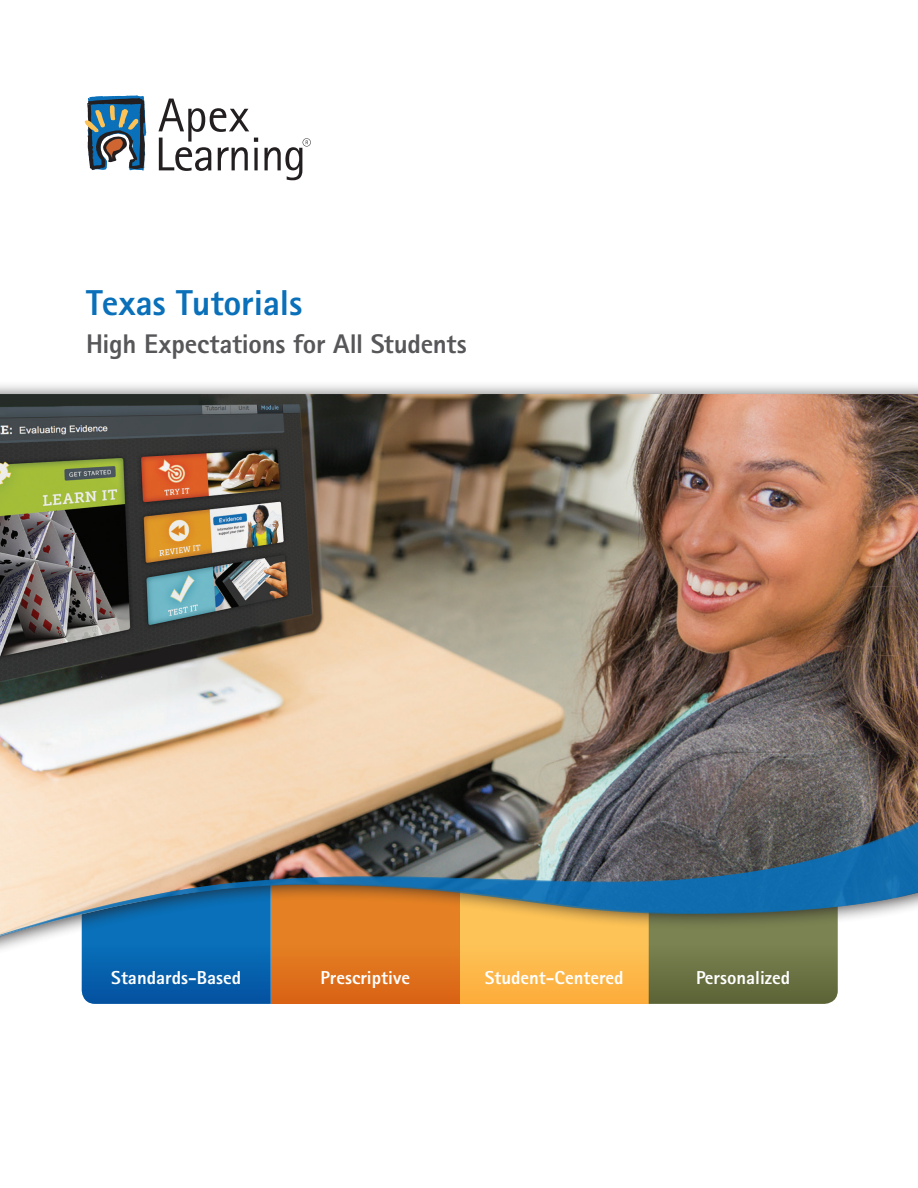
<style>
.page{position:relative;width:918px;height:1188px;background:#fff}
.page>*{position:absolute;margin:0;border:0;box-sizing:border-box;transform-origin:0 0}
.Main_Heads{font:800 36px "Rotis Sans Serif";letter-spacing:-.005em;color:#0970b9}
.Main_Heads-2{font:800 27px "Rotis Sans Serif";letter-spacing:-.01em;color:#575659}
.Body_Copy_Sub{font:800 18.75px "Rotis Sans Serif";color:#fff}
</style>
<div class="page">
<svg style="left:82px;top:961px;width:189px;height:43px;background:#075ca9"></svg>
<div style="left:271px;top:772px;width:189px;height:232px;background:#dd6c1a"></div>
<div style="left:460px;top:772px;width:189px;height:232px;background:#fdb444"></div>
<svg style="left:649px;top:961px;width:189px;height:43px;background:#676f41"></svg>
<div style="left:0;top:381px;width:918px;height:580px;background:#231f20;opacity:.8"></div>
<img style="left:0;top:394px;width:918px;height:418px">
<svg style="left:158px;top:99px;width:100px;height:72px"></svg>
<svg style="left:254px;top:148px;width:4px;height:22px"></svg>
<svg style="left:264px;top:138px;width:47px;height:42px"></svg>
<svg style="left:85px;top:95px;width:61px;height:76px"></svg>
<img style="left:0;top:813px;width:918px;height:141px">
<p class="Main_Heads" style="left:86px;top:280px;width:218px">Texas Tutorials</p>
<p class="Main_Heads-2" style="left:86px;top:326px;width:382px">High Expectations for All Students</p>
<p class="Body_Copy_Sub" style="left:111px;top:966px;width:131px">Standards-Based</p>
<p class="Body_Copy_Sub" style="left:320px;top:966px;width:91px">Prescriptive</p>
<p class="Body_Copy_Sub" style="left:485px;top:966px;width:140px">Student-Centered</p>
<p class="Body_Copy_Sub" style="left:696px;top:966px;width:96px">Personalized</p>
</div>
